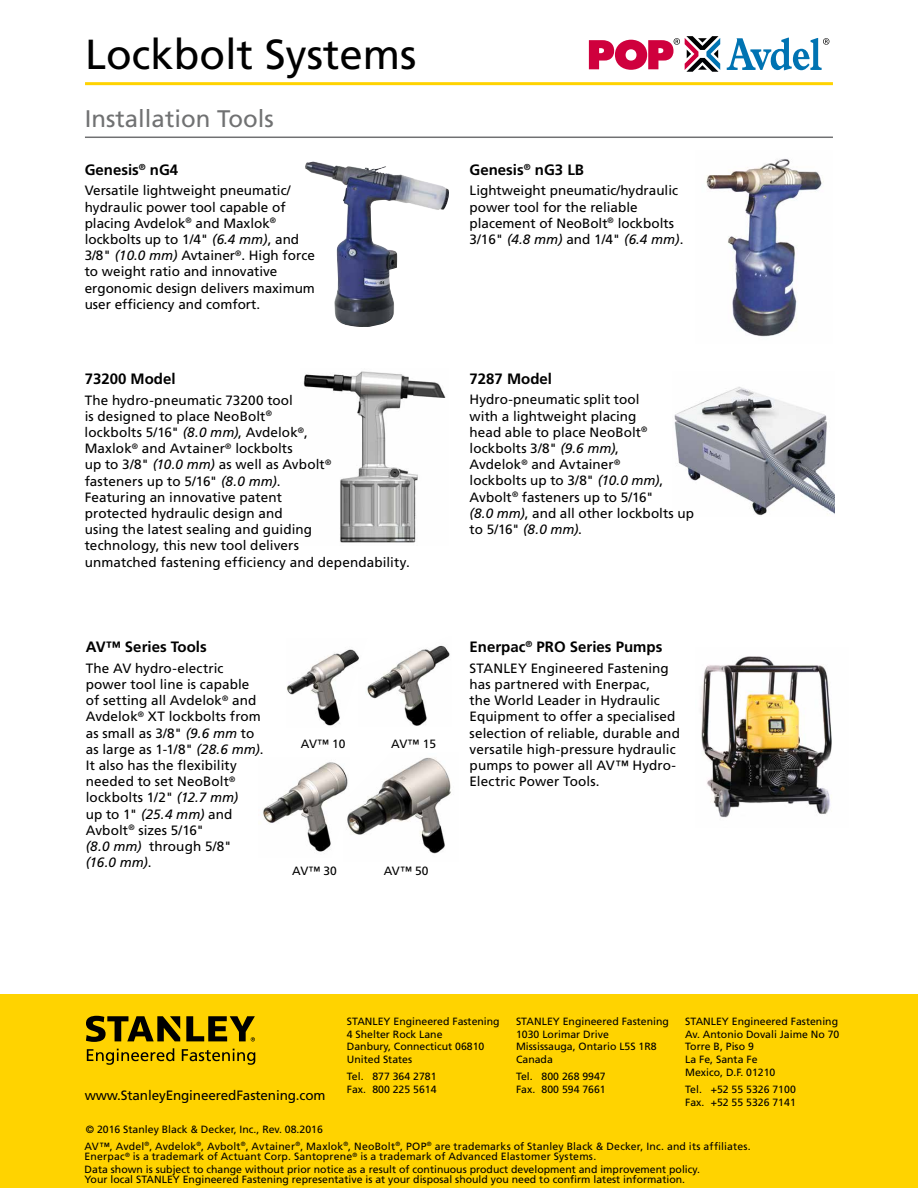
<style>
.page{position:relative;width:918px;height:1188px;background:#fff}
.page>*{position:absolute;margin:0;border:0;box-sizing:border-box;transform-origin:0 0}
.t1{font:42px "Frutiger LT";color:#000}
.t2{font:24px "Frutiger LT";color:#707172}
.t3{font:700 15px "Frutiger LT";color:#000}
.t4{font:13.5px/16.2px "Frutiger LT";letter-spacing:.005em;color:#000}
.t5{font:12px "Frutiger LT";letter-spacing:-.02em;color:#000}
.t6{font:10.5px/12.8px "Frutiger LT";color:#000}
.s1{font-style:italic}
</style>
<div class="page">
<div style="left:0;top:995px;width:918px;height:193px;background:#ffd300"></div>
<svg style="left:87px;top:1048px;width:87px;height:17px"></svg>
<svg style="left:182px;top:1049px;width:73px;height:16px"></svg>
<svg style="left:86px;top:1016px;width:169px;height:26px"></svg>
<svg style="left:727px;top:38px;width:102px;height:33px"></svg>
<svg style="left:589px;top:36px;width:131px;height:36px"></svg>
<hr style="left:85px;top:82px;width:748px;height:3px;background:#ffd300">
<img style="left:706px;top:159px;width:118px;height:178px">
<img style="left:303px;top:371px;width:143px;height:172px">
<img style="left:305px;top:161px;width:144px;height:166px">
<img style="left:674px;top:386px;width:160px;height:130px">
<img style="left:263px;top:762px;width:80px;height:90px">
<img style="left:287px;top:649px;width:72px;height:77px">
<img style="left:366px;top:645px;width:84px;height:81px">
<img style="left:343px;top:757px;width:108px;height:97px">
<img style="left:701px;top:656px;width:131px;height:162px">
<hr style="left:85px;top:137px;width:748px;height:1px;background:#707172">
<h1 class="t1" style="left:85px;top:30px;width:333px">Lockbolt Systems</h1>
<h2 class="t2" style="left:85px;top:104px;width:190px">Installation Tools</h2>
<p class="t3" style="left:85px;top:161px;width:95px">Genesis<sup>®</sup> nG4</p>
<p class="t4" style="left:85px;top:183px;width:232px">Versatile lightweight pneumatic/ hydraulic power tool capable of placing Avdelok<sup>®</sup> and Maxlok<sup>® </sup>lockbolts up to 1/4" <span class="s1">(6.4 mm)</span>, and<br>3/8" <span class="s1">(10.0 mm)</span> Avtainer<sup>®</sup>. High force to weight ratio and innovative ergonomic design delivers maximum user efficiency and comfort.</p>
<p class="t3" style="left:85px;top:370px;width:92px">73200 Model</p>
<p class="t4" style="left:85px;top:392px;width:327px">The hydro-pneumatic 73200 tool<br>is designed to place NeoBolt<sup>®<br></sup>lockbolts 5/16" <span class="s1">(8.0 mm)</span>, Avdelok<sup>®</sup>,<br>Maxlok<sup>®</sup> and Avtainer<sup>®</sup> lockbolts<br>up to 3/8" <span class="s1">(10.0 mm)</span> as well as Avbolt<sup>®<br></sup>fasteners up to 5/16" <span class="s1">(8.0 mm)</span>.<br>Featuring an innovative patent<br>protected hydraulic design and<br>using the latest sealing and guiding<br>technology, this new tool delivers<br>unmatched fastening efficiency and dependability.</p>
<p class="t3" style="left:86px;top:638px;width:122px">AV™ Series Tools</p>
<p class="t4" style="left:86px;top:660px;width:179px">The AV hydro-electric power tool line is capable of setting all Avdelok<sup>®</sup> and<br>Avdelok<sup>®</sup> XT lockbolts from as small as 3/8" <span class="s1">(9.6 mm</span> to as large as 1-1/8" <span class="s1">(28.6 mm)</span>.<br>It also has the flexibility needed to set NeoBolt<sup>® </sup>lockbolts 1/2" <span class="s1">(12.7 mm)<br></span>up to 1" <span class="s1">(25.4 mm)</span> and<br>Avbolt<sup>®</sup> sizes 5/16"<br><span class="s1">(8.0 mm)</span> through 5/8" <span class="s1">(16.0 mm)</span>.</p>
<p class="t5" style="left:301px;top:737px;width:46px">AV™ 10</p>
<p class="t5" style="left:391px;top:737px;width:46px">AV™ 15</p>
<p class="t5" style="left:292px;top:864px;width:46px">AV™ 30</p>
<p class="t5" style="left:384px;top:864px;width:46px">AV™ 50</p>
<p class="t3" style="left:470px;top:161px;width:116px">Genesis<sup>®</sup> nG3 LB</p>
<p class="t4" style="left:470px;top:183px;width:215px">Lightweight pneumatic/hydraulic power tool for the reliable placement of NeoBolt<sup>®</sup> lockbolts<br>3/16" <span class="s1">(4.8 mm)</span> and 1/4" <span class="s1">(6.4 mm)</span>.</p>
<p class="t3" style="left:470px;top:370px;width:84px">7287 Model</p>
<p class="t4" style="left:470px;top:392px;width:226px">Hydro-pneumatic split tool<br>with a lightweight placing<br>head able to place NeoBolt<sup>® </sup>lockbolts 3/8" <span class="s1">(9.6 mm)</span>,<br>Avdelok<sup>®</sup> and Avtainer<sup>®<br></sup>lockbolts up to 3/8" <span class="s1">(10.0 mm)</span>,<br>Avbolt<sup>®</sup> fasteners up to 5/16"<br><span class="s1">(8.0 mm)</span>, and all other lockbolts up to 5/16" <span class="s1">(8.0 mm)</span>.</p>
<p class="t3" style="left:470px;top:638px;width:194px">Enerpac<sup>®</sup> PRO Series Pumps</p>
<p class="t4" style="left:470px;top:660px;width:212px">STANLEY Engineered Fastening has partnered with Enerpac,<br>the World Leader in Hydraulic<br>Equipment to offer a specialised selection of reliable, durable and versatile high-pressure hydraulic pumps to power all AV™ Hydro-<br>Electric Power Tools.</p>
<p class="t6" style="left:685px;top:1015px;width:156px">STANLEY Engineered Fastening<br>Av. Antonio Dovali Jaime No 70<br>Torre B, Piso 9<br>La Fe, Santa Fe<br>Mexico, D.F. 01210</p>
<p class="t6" style="left:685px;top:1083px;width:112px">Tel. +52 55 5326 7100<br>Fax. +52 55 5326 7141</p>
<p class="t6" style="left:347px;top:1015px;width:154px">STANLEY Engineered Fastening<br>4 Shelter Rock Lane<br>Danbury, Connecticut 06810<br>United States</p>
<p class="t6" style="left:347px;top:1070px;width:91px">Tel. 877 364 2781<br>Fax. 800 225 5614</p>
<p class="t6" style="left:516px;top:1015px;width:154px">STANLEY Engineered Fastening<br>1030 Lorimar Drive<br>Mississauga, Ontario L5S 1R8<br>Canada</p>
<p class="t6" style="left:516px;top:1070px;width:91px">Tel. 800 268 9947<br>Fax. 800 594 7661</p>
<p class="t4" style="left:85px;top:1088px;width:242px">www.StanleyEngineeredFastening.com</p>
<p class="t6" style="left:85px;top:1141px;width:668px;line-height:10.5px">AV™, Avdel<sup>®</sup>, Avdelok<sup>®</sup>, Avbolt<sup>®</sup>, Avtainer<sup>®</sup>, Maxlok<sup>®</sup>, NeoBolt<sup>®</sup>, POP<sup>®</sup> are trademarks of Stanley Black &amp; Decker, Inc. and its affiliates.<br>Enerpac<sup>®</sup> is a trademark of Actuant Corp. Santoprene<sup>®</sup> is a trademark of Advanced Elastomer Systems.</p>
<p class="t6" style="left:85px;top:1164px;width:617px;line-height:10.5px">Data shown is subject to change without prior notice as a result of continuous product development and improvement policy.<br>Your local STANLEY Engineered Fastening representative is at your disposal should you need to confirm latest information.</p>
<p class="t6" style="left:86px;top:1123px;width:239px">© 2016 Stanley Black &amp; Decker, Inc., Rev. 08.2016</p>
</div>
